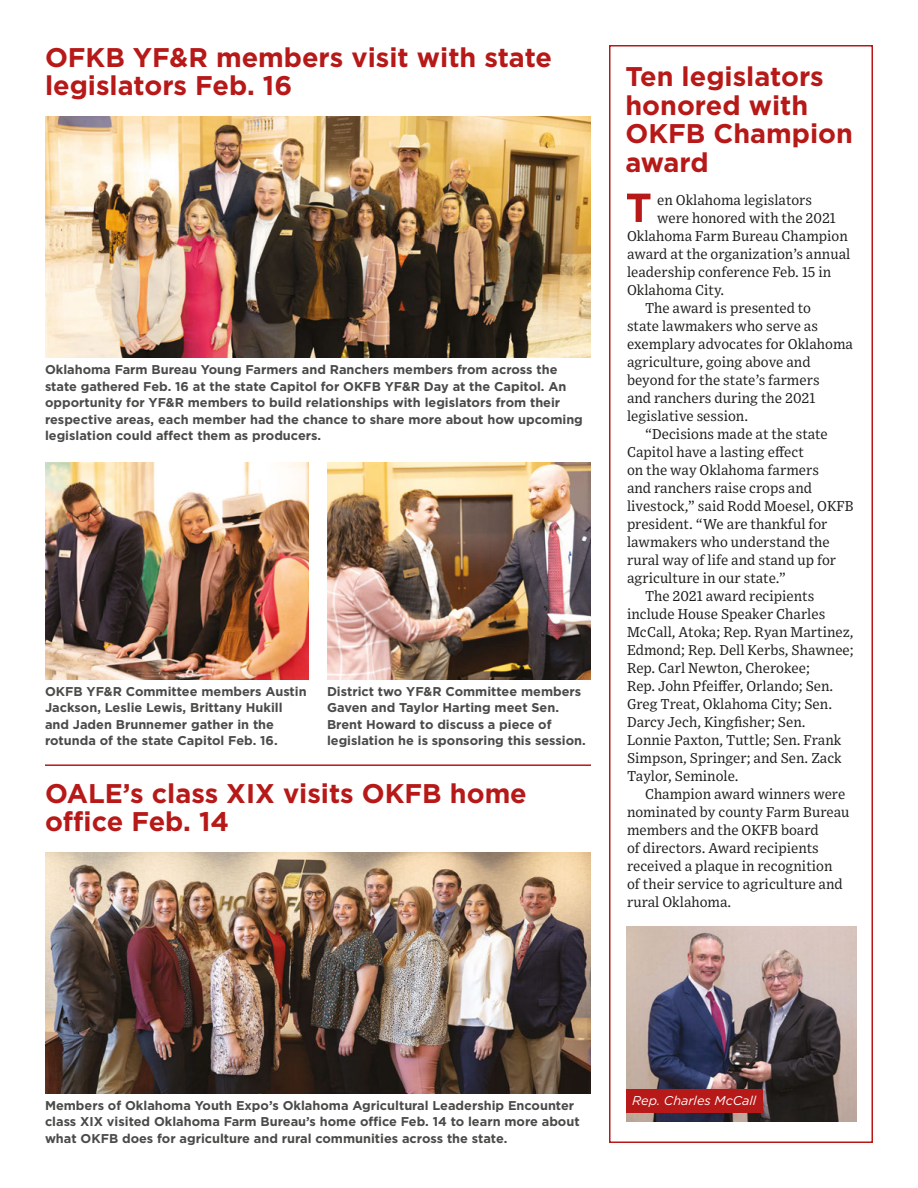
<style>
.page{position:relative;width:918px;height:1188px;background:#fff}
.page>*{position:absolute;margin:0;border:0;box-sizing:border-box;transform-origin:0 0}
.t1{font:700 27px/28.5px "Gotham";color:#b61918}
.t2{font:14.25px "Exchange";color:#1d1d1b}
.t3{font:700 12.75px/16.5px "Gotham";color:#4a4a49}
.t4{font:italic 12.75px "Gotham";color:#fff}
</style>
<div class="page">
<div style="left:609px;top:45px;width:264px;height:1098px;border:2px solid #b61918"></div>
<svg style="left:627px;top:194px;width:23px;height:28px"></svg>
<hr style="left:45px;top:764px;width:546px;height:2px;background:#b61918">
<img style="left:45px;top:853px;width:546px;height:241px">
<img style="left:626px;top:926px;width:230px;height:195px">
<img style="left:45px;top:116px;width:546px;height:241px">
<img style="left:45px;top:462px;width:264px;height:218px">
<img style="left:327px;top:462px;width:264px;height:218px">
<div style="left:626px;top:1089px;width:137px;height:24px;background:#b61918"></div>
<h1 class="t1" style="left:45px;top:43px;width:509px">OFKB YF&amp;R members visit with state legislators Feb. 16</h1>
<p class="t3" style="left:45px;top:361px;width:539px">Oklahoma Farm Bureau Young Farmers and Ranchers members from across the state gathered Feb. 16 at the state Capitol for OKFB YF&amp;R Day at the Capitol. An opportunity for YF&amp;R members to build relationships with legislators from their respective areas, each member had the chance to share more about how upcoming legislation could affect them as producers.</p>
<p class="t3" style="left:45px;top:683px;width:263px">OKFB YF&amp;R Committee members Austin Jackson, Leslie Lewis, Brittany Hukill and Jaden Brunnemer gather in the rotunda of the state Capitol Feb. 16.</p>
<p class="t3" style="left:327px;top:683px;width:260px">District two YF&amp;R Committee members Gaven and Taylor Harting meet Sen.<br>Brent Howard to discuss a piece of legislation he is sponsoring this session.</p>
<h1 class="t1" style="left:45px;top:779px;width:483px">OALE’s class XIX visits OKFB home office Feb. 14</h1>
<h1 class="t1" style="left:626px;top:62px;width:229px">Ten legislators honored with<br>OKFB Champion award</h1>
<p class="t2" style="left:657px;top:189px;width:156px">en Oklahoma legislators</p>
<p class="t2" style="left:657px;top:207px;width:180px">were honored with the 2021</p>
<p class="t2" style="left:627px;top:225px;width:222px">Oklahoma Farm Bureau Champion</p>
<p class="t2" style="left:627px;top:243px;width:225px">award at the organization’s annual</p>
<p class="t2" style="left:627px;top:261px;width:206px">leadership conference Feb. 15 in</p>
<p class="t2" style="left:627px;top:279px;width:99px">Oklahoma City.</p>
<p class="t2" style="left:645px;top:297px;width:168px">The award is presented to</p>
<p class="t2" style="left:627px;top:315px;width:193px">state lawmakers who serve as</p>
<p class="t2" style="left:627px;top:333px;width:228px">exemplary advocates for Oklahoma</p>
<p class="t2" style="left:627px;top:351px;width:185px">agriculture, going above and</p>
<p class="t2" style="left:627px;top:369px;width:194px">beyond for the state’s farmers</p>
<p class="t2" style="left:627px;top:387px;width:190px">and ranchers during the 2021</p>
<p class="t2" style="left:627px;top:405px;width:123px">legislative session.</p>
<p class="t2" style="left:645px;top:423px;width:184px">“Decisions made at the state</p>
<p class="t2" style="left:627px;top:441px;width:179px">Capitol have a lasting effect</p>
<p class="t2" style="left:627px;top:459px;width:194px">on the way Oklahoma farmers</p>
<p class="t2" style="left:627px;top:477px;width:187px">and ranchers raise crops and</p>
<p class="t2" style="left:627px;top:495px;width:228px">livestock,” said Rodd Moesel, OKFB</p>
<p class="t2" style="left:627px;top:513px;width:202px">president. “We are thankful for</p>
<p class="t2" style="left:627px;top:531px;width:204px">lawmakers who understand the</p>
<p class="t2" style="left:627px;top:549px;width:211px">rural way of life and stand up for</p>
<p class="t2" style="left:627px;top:567px;width:160px">agriculture in our state.”</p>
<p class="t2" style="left:645px;top:585px;width:171px">The 2021 award recipients</p>
<p class="t2" style="left:627px;top:603px;width:200px">include House Speaker Charles</p>
<p class="t2" style="left:627px;top:621px;width:228px">McCall, Atoka; Rep. Ryan Martinez,</p>
<p class="t2" style="left:627px;top:639px;width:228px">Edmond; Rep. Dell Kerbs, Shawnee;</p>
<p class="t2" style="left:627px;top:657px;width:184px">Rep. Carl Newton, Cherokee;</p>
<p class="t2" style="left:627px;top:675px;width:208px">Rep. John Pfeiffer, Orlando; Sen.</p>
<p class="t2" style="left:627px;top:693px;width:207px">Greg Treat, Oklahoma City; Sen.</p>
<p class="t2" style="left:627px;top:711px;width:180px">Darcy Jech, Kingfisher; Sen.</p>
<p class="t2" style="left:627px;top:729px;width:216px">Lonnie Paxton, Tuttle; Sen. Frank</p>
<p class="t2" style="left:627px;top:747px;width:216px">Simpson, Springer; and Sen. Zack</p>
<p class="t2" style="left:627px;top:765px;width:113px">Taylor, Seminole.</p>
<p class="t2" style="left:645px;top:783px;width:202px">Champion award winners were</p>
<p class="t2" style="left:627px;top:801px;width:224px">nominated by county Farm Bureau</p>
<p class="t2" style="left:627px;top:819px;width:193px">members and the OKFB board</p>
<p class="t2" style="left:627px;top:837px;width:193px">of directors. Award recipients</p>
<p class="t2" style="left:627px;top:855px;width:207px">received a plaque in recognition</p>
<p class="t2" style="left:627px;top:873px;width:217px">of their service to agriculture and</p>
<p class="t2" style="left:627px;top:891px;width:106px">rural Oklahoma.</p>
<p class="t3" style="left:45px;top:1097px;width:536px">Members of Oklahoma Youth Expo’s Oklahoma Agricultural Leadership Encounter class XIX visited Oklahoma Farm Bureau’s home office Feb. 14 to learn more about what OKFB does for agriculture and rural communities across the state.</p>
<p class="t4" style="left:632px;top:1092px;width:126px">Rep. Charles McCall</p>
</div>
